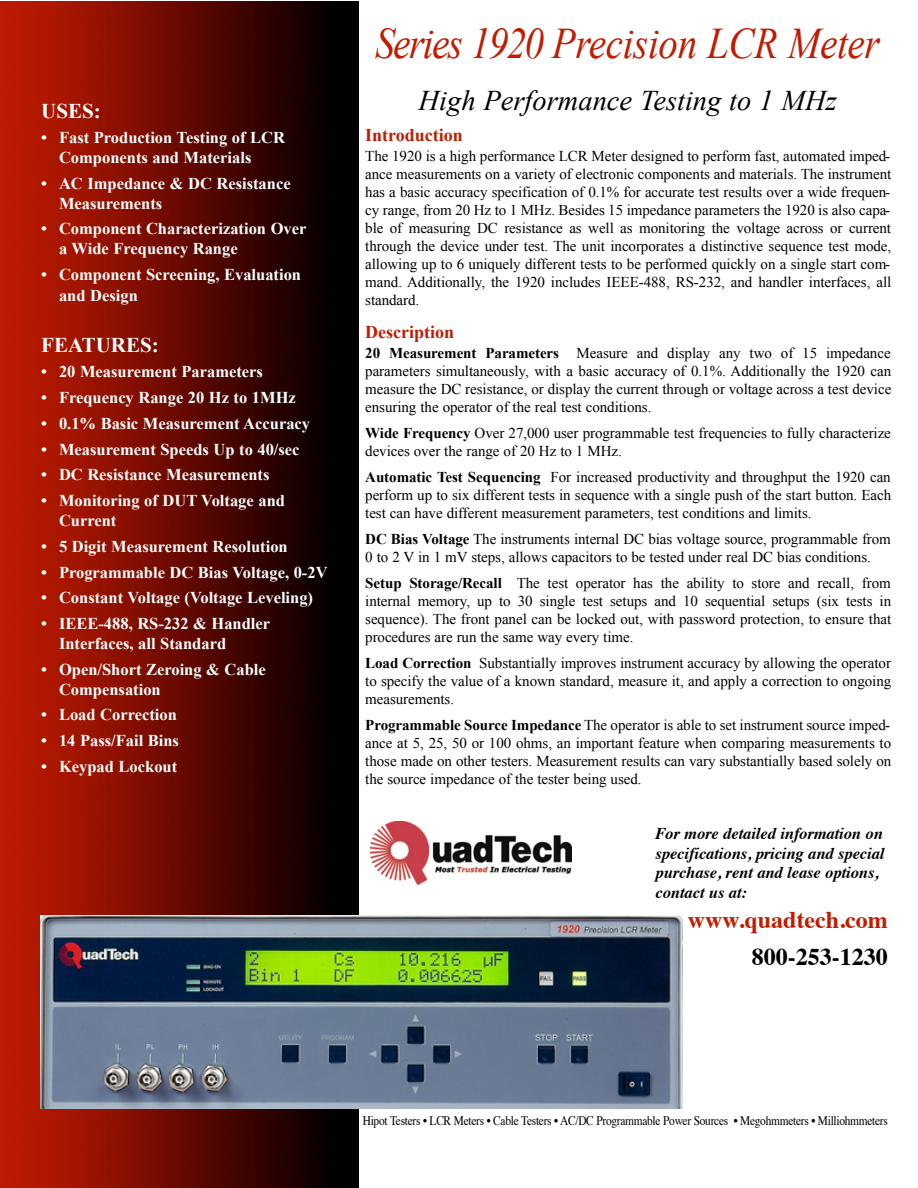
<style>
.page{position:relative;width:918px;height:1188px;background:#fff}
.page>*{position:absolute;margin:0;border:0;box-sizing:border-box;transform-origin:0 0}
.t1{font:italic 43.65px "Times New Roman";letter-spacing:-.01em;color:#c11b00;scale:.89 1}
.t2{font:italic 28.5px "Times New Roman";color:#000}
.t3{font:700 24px "Times";color:#c11b00}
.t4{font:700 24px "Times";color:#000}
.t5{font:700 21px "Times New Roman";color:#fff}
.t6{font:700 18px "Times New Roman";color:#c11b00}
.t7{font:700 16.5px/19.8px "Times New Roman";color:#fff}
.t8{font:italic 700 16.5px/19.5px "Times";letter-spacing:-.005em;color:#000}
.t9{font:15px/18px "Times New Roman";letter-spacing:-.005em;color:#000;text-align:justify}
.t10{font:13.05px "Times";letter-spacing:-.025em;color:#000;scale:.87 1}
.s1{font-weight:700}
</style>
<div class="page">
<img style="left:0;top:1px;width:358px;height:1187px">
<img style="left:41px;top:916px;width:642px;height:192px">
<img style="left:371px;top:821px;width:201px;height:64px">
<h3 class="t5" style="left:41px;top:99px;width:61px">USES:</h3>
<p class="t7" style="left:59px;top:128px;width:227px;text-indent:-18px">• Fast Production Testing of LCR<br>Components and Materials</p>
<p class="t7" style="left:59px;top:173px;width:233px;text-indent:-18px">• AC Impedance &amp; DC Resistance<br>Measurements</p>
<p class="t7" style="left:59px;top:219px;width:249px;text-indent:-18px">• Component Characterization Over a Wide Frequency Range</p>
<p class="t7" style="left:59px;top:264px;width:244px;line-height:20.9px;text-indent:-18px">• Component Screening, Evaluation and Design</p>
<h3 class="t5" style="left:41px;top:333px;width:119px">FEATURES:</h3>
<p class="t7" style="left:41px;top:362px;width:223px">• 20 Measurement Parameters</p>
<p class="t7" style="left:41px;top:387px;width:256px">• Frequency Range 20 Hz to 1MHz</p>
<p class="t7" style="left:41px;top:413px;width:270px">• 0.1% Basic Measurement Accuracy</p>
<p class="t7" style="left:41px;top:439px;width:260px">• Measurement Speeds Up to 40/sec</p>
<p class="t7" style="left:41px;top:465px;width:230px">• DC Resistance Measurements</p>
<p class="t7" style="left:59px;top:491px;width:227px;text-indent:-18px">• Monitoring of DUT Voltage and<br>Current</p>
<p class="t7" style="left:41px;top:536px;width:248px">• 5 Digit Measurement Resolution</p>
<p class="t7" style="left:41px;top:562px;width:288px">• Programmable DC Bias Voltage, 0-2V</p>
<p class="t7" style="left:41px;top:588px;width:273px">• Constant Voltage (Voltage Leveling)</p>
<p class="t7" style="left:59px;top:614px;width:213px;text-indent:-18px">• IEEE-488, RS-232 &amp; Handler<br>Interfaces, all Standard</p>
<p class="t7" style="left:59px;top:659px;width:208px;text-indent:-18px">• Open/Short Zeroing &amp; Cable<br>Compensation</p>
<p class="t7" style="left:41px;top:705px;width:137px">• Load Correction</p>
<p class="t7" style="left:41px;top:731px;width:139px">• 14 Pass/Fail Bins</p>
<p class="t7" style="left:41px;top:756px;width:138px">• Keypad Lockout</p>
<h1 class="t1" style="left:375px;top:19px;width:568px">Series 1920 Precision LCR Meter</h1>
<h2 class="t2" style="left:419px;top:84px;width:420px">High Performance Testing to 1 MHz</h2>
<p class="t6" style="left:365px;top:125px;width:99px">Introduction</p>
<p class="t9" style="left:365px;top:147px;width:528px">The 1920 is a high performance LCR Meter designed to perform fast, automated imped&shy;ance measurements on a variety of electronic components and materials. The instrument has a basic accuracy specification of 0.1% for accurate test results over a wide frequen&shy;cy range, from 20 Hz to 1 MHz. Besides 15 impedance parameters the 1920 is also capa&shy;ble of measuring DC resistance as well as monitoring the voltage across or current through the device under test. The unit incorporates a distinctive sequence test mode, allowing up to 6 uniquely different tests to be performed quickly on a single start com&shy;mand. Additionally, the 1920 includes IEEE-488, RS-232, and handler interfaces, all standard.</p>
<p class="t6" style="left:365px;top:322px;width:90px">Description</p>
<p class="t9" style="left:365px;top:344px;width:528px"><span class="s1">20 Measurement Parameters</span> Measure and display any two of 15 impedance parameters simultaneously, with a basic accuracy of 0.1%. Additionally the 1920 can measure the DC resistance, or display the current through or voltage across a test device ensuring the operator of the real test conditions.</p>
<p class="t9" style="left:365px;top:424px;width:527px"><span class="s1">Wide Frequency</span> Over 27,000 user programmable test frequencies to fully characterize devices over the range of 20 Hz to 1 MHz.</p>
<p class="t9" style="left:365px;top:468px;width:527px"><span class="s1">Automatic Test Sequencing</span> For increased productivity and throughput the 1920 can perform up to six different tests in sequence with a single push of the start button. Each test can have different measurement parameters, test conditions and limits.</p>
<p class="t9" style="left:365px;top:530px;width:527px"><span class="s1">DC Bias Voltage</span> The instruments internal DC bias voltage source, programmable from<br>0 to 2 V in 1 mV steps, allows capacitors to be tested under real DC bias conditions.</p>
<p class="t9" style="left:365px;top:574px;width:528px"><span class="s1">Setup Storage/Recall</span> The test operator has the ability to store and recall, from internal memory, up to 30 single test setups and 10 sequential setups (six tests in sequence). The front panel can be locked out, with password protection, to ensure that procedures are run the same way every time.</p>
<p class="t9" style="left:365px;top:654px;width:528px"><span class="s1">Load Correction</span> Substantially improves instrument accuracy by allowing the operator to specify the value of a known standard, measure it, and apply a correction to ongoing measurements.</p>
<p class="t9" style="left:365px;top:716px;width:528px"><span class="s1">Programmable Source Impedance</span> The operator is able to set instrument source imped&shy;ance at 5, 25, 50 or 100 ohms, an important feature when comparing measurements to those made on other testers. Measurement results can vary substantially based solely on the source impedance of the tester being used.</p>
<p class="t8" style="left:655px;top:825px;width:231px">For more detailed information on specifications, pricing and special purchase, rent and lease options, contact us at:</p>
<h3 class="t3" style="left:688px;top:910px;width:202px">www.quadtech.com</h3>
<h3 class="t4" style="left:752px;top:947px;width:137px">800-253-1230</h3>
<p class="t10" style="left:363px;top:1115px;width:605px">Hipot Testers • LCR Meters • Cable Testers • AC/DC Programmable Power Sources • Megohmmeters • Milliohmmeters</p>
</div>
